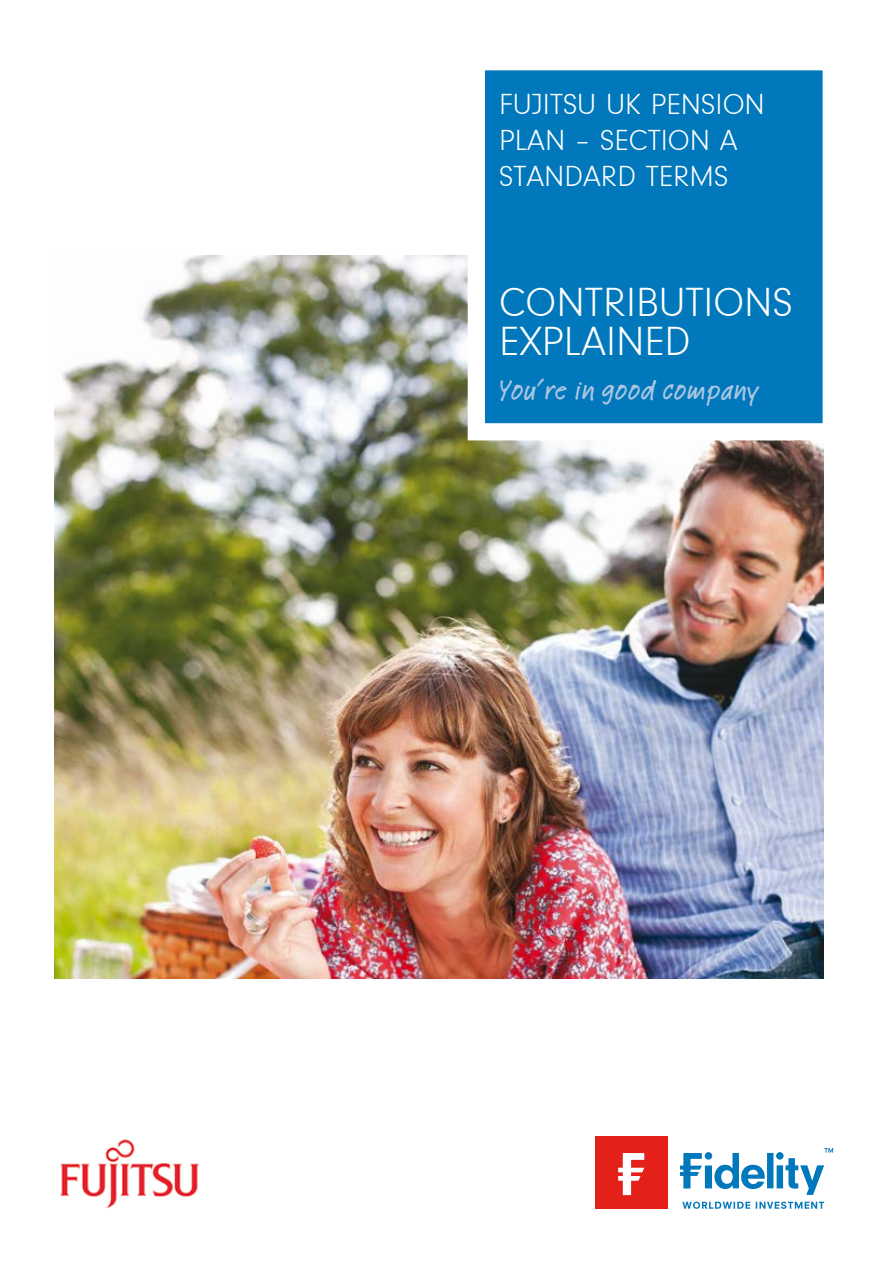
<style>
.page{position:relative;width:893px;height:1263px;background:#fff}
.page>*{position:absolute;margin:0;border:0;box-sizing:border-box;transform-origin:0 0}
.t1{font:300 42px/39px "Neuzeit Gro";color:#fff}
.t2{font:300 30px/36px "Neuzeit Gro";color:#fff}
.t3{font:500 28.5px "Feltpen LT";color:#adc5e3}
</style>
<div class="page">
<img style="left:54px;top:255px;width:770px;height:723px">
<div style="left:476px;top:62px;width:355px;height:370px;background:#0078bb"></div>
<div style="left:468px;top:53px;width:372px;height:387px;border:17px solid #fff"></div>
<div style="left:595px;top:1136px;width:72px;height:73px;background:#e32119"></div>
<svg style="left:618px;top:1153px;width:26px;height:42px"></svg>
<svg style="left:680px;top:1148px;width:153px;height:61px"></svg>
<img style="left:60px;top:1139px;width:139px;height:70px">
<p class="t2" style="left:499px;top:87px;width:267px">FUJITSU UK PENSION<br>PLAN – SECTION A<br>STANDARD TERMS</p>
<h1 class="t1" style="left:499px;top:284px;width:295px">CONTRIBUTIONS<br>EXPLAINED</h1>
<p class="t3" style="left:499px;top:371px;width:260px">You’re in good company</p>
</div>
